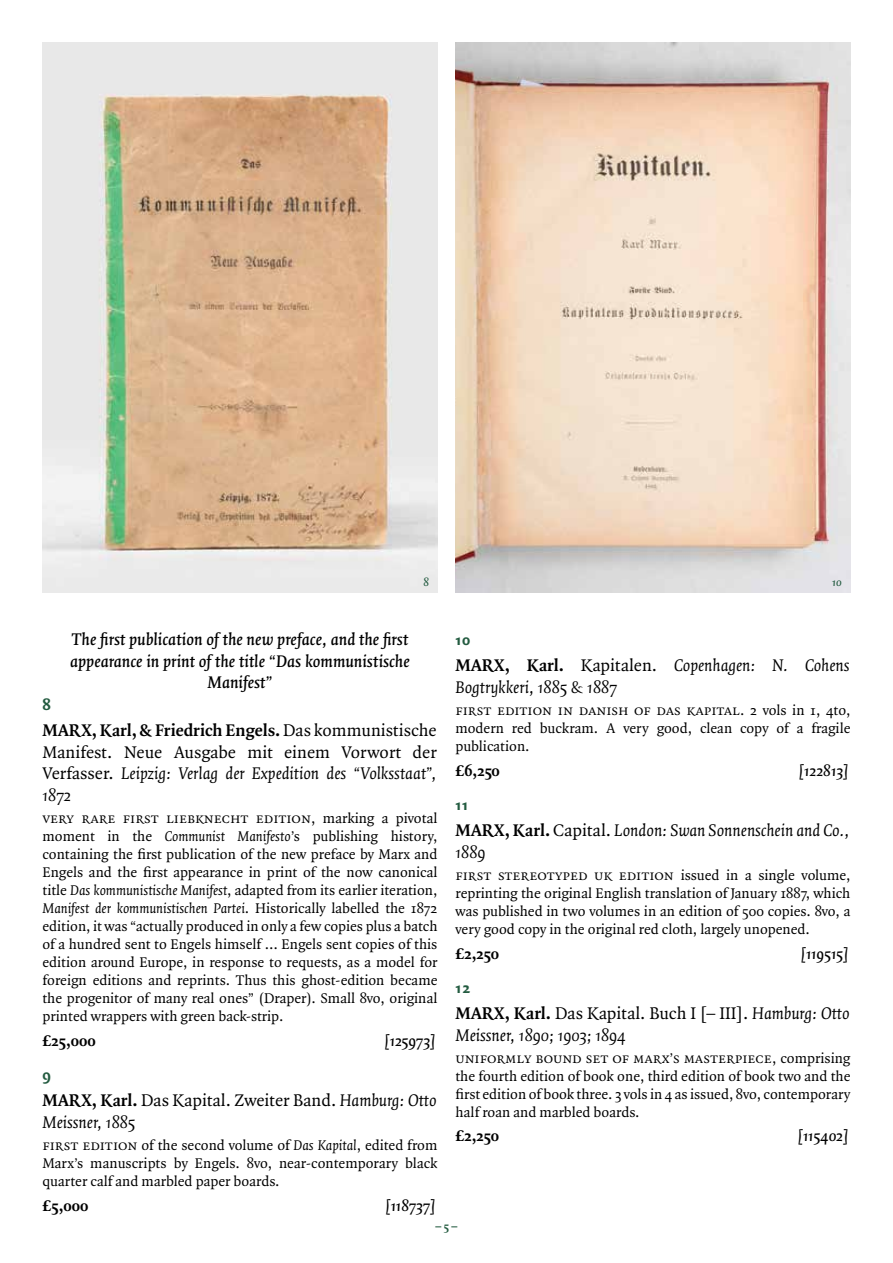
<style>
.page{position:relative;width:893px;height:1263px;background:#fff}
.page>*{position:absolute;margin:0;border:0;box-sizing:border-box;transform-origin:0 0}
.t1{font:italic 18px/21.6px "Quadraat Pro";color:#000}
.t2{font:18px/21.6px "Quadraat Pro";letter-spacing:-.01em;color:#000;text-align:justify}
.t3{font:italic 600 18px/21.6px "Quadraat Pro";color:#000;text-align:center}
.t4{font:italic 600 16.5px "Quadraat Pro";letter-spacing:-.015em;color:#000}
.t5{font:700 16.5px "Quadraat Pro";color:#000}
.t6{font:16.5px "Quadraat Sans OT Bld";color:#235b40}
.t7{font:15px/18px "Quadraat Pro";color:#000;text-align:justify}
.t8{font:italic 600 12px "Quadraat Pro";color:#235b40}
.t9{font:700 12px "Quadraat Pro";color:#235b40}
.s1{font-weight:700}
.s2{font-style:italic}
.s3{font-weight:700;font-style:normal}
.s4{font-style:normal}
</style>
<div class="page">
<img style="left:43px;top:43px;width:394px;height:549px">
<img style="left:455px;top:43px;width:395px;height:549px">
<p class="t8" style="left:423px;top:574px;width:7px">8</p>
<p class="t8" style="left:832px;top:574px;width:11px">10</p>
<p class="t3" style="left:70px;top:628px;width:341px">The first publication of the new preface, and the first appearance in print of the title “Das kommunistische<br>Manifest”</p>
<p class="t6" style="left:43px;top:693px;width:10px">8</p>
<p class="t2" style="left:43px;top:719px;width:396px"><span class="s1">MARX, Karl, &amp; Friedrich Engels.</span> Das kommunistische Manifest. Neue Ausgabe mit einem Vorwort der Verfasser. <span class="s2">Leipzig: Verlag der Expedition des “Volksstaat”, 1872</span></p>
<p class="t7" style="left:43px;top:809px;width:397px">very rare first liebknecht edition, marking a pivotal moment in the <span class="s2">Communist Manifesto</span>’s publishing history, containing the first publication of the new preface by Marx and Engels and the first appearance in print of the now canonical title <span class="s2">Das kommunistische Manifest</span>, adapted from its earlier iteration, <span class="s2">Manifest der kommunistischen Partei</span>. Historically labelled the 1872 edition, it was “actually produced in only a few copies plus a batch of a hundred sent to Engels himself … Engels sent copies of this edition around Europe, in response to requests, as a model for foreign editions and reprints. Thus this ghost-edition became the progenitor of many real ones” (Draper). Small 8vo, original printed wrappers with green back-strip.</p>
<p class="t5" style="left:43px;top:1029px;width:55px">£25,000</p>
<p class="t4" style="left:384px;top:1029px;width:53px">[125973]</p>
<p class="t6" style="left:43px;top:1063px;width:10px">9</p>
<p class="t1" style="left:43px;top:1089px;width:396px"><span class="s3">MARX, Karl.</span> <span class="s4">Das Kapital. Zweiter Band.</span> Hamburg: Otto<br>Meissner, 1885</p>
<p class="t7" style="left:43px;top:1136px;width:396px">first edition of the second volume of <span class="s2">Das Kapital</span>, edited from Marx’s manuscripts by Engels. 8vo, near-contemporary black quarter calf and marbled paper boards.</p>
<p class="t5" style="left:43px;top:1194px;width:48px">£5,000</p>
<p class="t4" style="left:386px;top:1194px;width:51px">[118737]</p>
<p class="t6" style="left:455px;top:628px;width:16px">10</p>
<p class="t1" style="left:455px;top:654px;width:396px"><span class="s3">MARX, Karl.</span> <span class="s4">Kapitalen.</span> Copenhagen: N. Cohens<br>Bogtrykkeri, 1885 &amp; 1887</p>
<p class="t7" style="left:455px;top:701px;width:396px">first edition in danish of das kapital. 2 vols in 1, 4to, modern red buckram. A very good, clean copy of a fragile publication.</p>
<p class="t5" style="left:455px;top:759px;width:46px">£6,250</p>
<p class="t4" style="left:799px;top:759px;width:51px">[122813]</p>
<p class="t6" style="left:455px;top:793px;width:14px">11</p>
<p class="t1" style="left:455px;top:819px;width:396px"><span class="s3">MARX, Karl.</span> <span class="s4">Capital.</span> London: Swan Sonnenschein and Co.,<br>1889</p>
<p class="t7" style="left:455px;top:866px;width:396px">first stereotyped uk edition issued in a single volume, reprinting the original English translation of January 1887, which was published in two volumes in an edition of 500 copies. 8vo, a very good copy in the original red cloth, largely unopened.</p>
<p class="t5" style="left:455px;top:942px;width:45px">£2,250</p>
<p class="t4" style="left:801px;top:942px;width:49px">[119515]</p>
<p class="t6" style="left:455px;top:976px;width:16px">12</p>
<p class="t1" style="left:455px;top:1002px;width:396px"><span class="s3">MARX, Karl.</span> <span class="s4">Das Kapital. Buch I [– III].</span> Hamburg: Otto<br>Meissner, 1890; 1903; 1894</p>
<p class="t7" style="left:455px;top:1049px;width:397px">uniformly bound set of marx’s masterpiece, comprising the fourth edition of book one, third edition of book two and the first edition of book three. 3 vols in 4 as issued, 8vo, contemporary half roan and marbled boards.</p>
<p class="t5" style="left:455px;top:1125px;width:45px">£2,250</p>
<p class="t4" style="left:798px;top:1125px;width:52px">[115402]</p>
<p class="t9" style="left:435px;top:1217px;width:24px">– 5 –</p>
</div>
